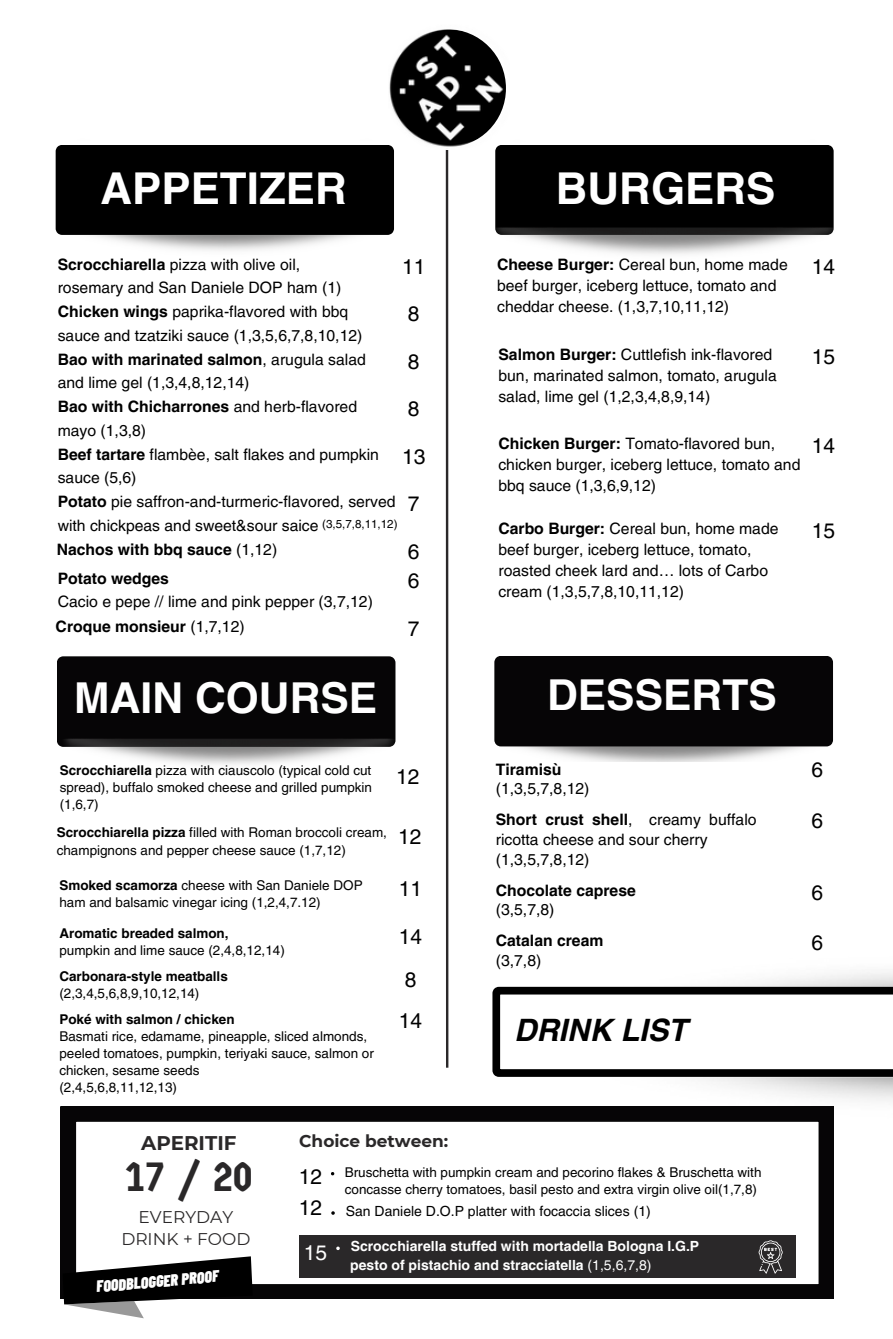
<style>
.page{position:relative;width:893px;height:1339px;background:#fff}
.page>*{position:absolute;margin:0;border:0;box-sizing:border-box;transform-origin:0 0}
.t1{font:700 43.93px "Helvetica LT Pro";color:#fff}
.t2{font:42.88px "Germania One";color:#2a2829}
.t3{font:700 42.52px "Helvetica LT Pro";color:#fff}
.t4{font:italic 700 30.8px "Helvetica LT Pro";color:#000}
.t5{font:21px "Helvetica LT Pro";color:#000}
.t6{font:21px "Helvetica LT Pro";color:#fff}
.t7{font:700 19.78px "Montserrat";color:#2a2829}
.t8{font:16.97px/22.2px "Montserrat";color:#2a2829;text-align:center}
.t9{font:700 16.97px "Montserrat";color:#2a2829}
.t10{font:italic 900 16.28px "Barlow Condensed";color:#fff}
.t11{font:15.75px/21px "Helvetica LT Pro";color:#000}
.t12{font:700 15.75px "Helvetica LT Pro";color:#000}
.t13{font:700 14px "Helvetica LT Pro";color:#fff}
.t14{font:14px "Helvetica LT Pro";color:#000}
.t15{font:13.47px/16.8px "Helvetica LT Pro";color:#000}
.t16{font:700 13.47px "Helvetica LT Pro";color:#000}
.t17{font:11.55px "Helvetica LT Pro";color:#000}
.s1{font-weight:700}
.s2{font-weight:400}
</style>
<div class="page">
<hr style="left:446px;top:120px;width:2px;height:947px;background:#2a2829">
<div style="left:56px;top:145px;width:338px;height:90px;background:#000"></div>
<img style="left:389px;top:29px;width:117px;height:120px">
<img style="left:499px;top:746px;width:330px;height:16px">
<div style="left:494px;top:656px;width:339px;height:90px;background:#060506"></div>
<img style="left:741px;top:972px;width:151px;height:151px">
<svg style="left:492px;top:978px;width:400px;height:108px"></svg>
<svg style="left:61px;top:1106px;width:772px;height:193px"></svg>
<svg style="left:63px;top:1256px;width:190px;height:62px"></svg>
<div style="left:299px;top:1235px;width:496px;height:43px;background:#2a2829"></div>
<img style="left:489px;top:132px;width:345px;height:122px">
<img style="left:59px;top:656px;width:337px;height:109px">
<svg style="left:758px;top:1240px;width:24px;height:33px"></svg>
<svg style="left:336px;top:1246px;width:4px;height:4px"></svg>
<svg style="left:331px;top:1211px;width:4px;height:4px"></svg>
<p class="t1" style="left:100px;top:173px;width:248px">APPETIZER</p>
<p class="t1" style="left:556px;top:173px;width:221px">BURGERS</p>
<p class="t11" style="left:58px;top:254px;width:285px;line-height:23.6px"><span class="s1">Scrocchiarella</span> pizza with olive oil, rosemary and San Daniele DOP ham (1)</p>
<p class="t11" style="left:58px;top:303px;width:292px"><span class="s1">Chicken wings</span> paprika-flavored with bbq</p>
<p class="t11" style="left:58px;top:326px;width:306px">sauce and tzatziki sauce (1,3,5,6,7,8,10,12)</p>
<p class="t11" style="left:58px;top:349px;width:309px;line-height:23.6px"><span class="s1">Bao with marinated salmon</span>, arugula salad and lime gel (1,3,4,8,12,14)</p>
<p class="t11" style="left:58px;top:396px;width:301px;line-height:23.6px"><span class="s1">Bao with Chicharrones</span> and herb-flavored mayo (1,3,8)</p>
<p class="t5" style="left:402px;top:259px;width:25px">11</p>
<p class="t5" style="left:408px;top:306px;width:13px">8</p>
<p class="t5" style="left:408px;top:354px;width:13px">8</p>
<p class="t5" style="left:408px;top:401px;width:13px">8</p>
<p class="t11" style="left:58px;top:444px;width:323px;line-height:23.6px"><span class="s1">Beef tartare</span> flambèe, salt flakes and pumpkin sauce (5,6)</p>
<p class="t11" style="left:58px;top:493px;width:339px"><span class="s1">Potato</span> pie saffron-and-turmeric-flavored, served</p>
<p class="t11" style="left:58px;top:516px;width:262px">with chickpeas and sweet&amp;sour saice</p>
<p class="t12" style="left:58px;top:572px;width:113px">Potato wedges</p>
<p class="t11" style="left:58px;top:593px;width:317px">Cacio e pepe // lime and pink pepper (3,7,12)</p>
<p class="t5" style="left:402px;top:449px;width:25px">13</p>
<p class="t5" style="left:408px;top:496px;width:13px">7</p>
<p class="t17" style="left:322px;top:520px;width:77px">(3,5,7,8,11,12)</p>
<p class="t12" style="left:57px;top:544px;width:222px">Nachos with bbq sauce <span class="s2">(1,12)</span></p>
<p class="t5" style="left:408px;top:544px;width:13px">6</p>
<p class="t5" style="left:408px;top:573px;width:13px">6</p>
<p class="t12" style="left:56px;top:621px;width:190px">Croque monsieur <span class="s2">(1,7,12)</span></p>
<p class="t5" style="left:408px;top:621px;width:13px">7</p>
<p class="t3" style="left:74px;top:682px;width:304px">MAIN COURSE</p>
<p class="t11" style="left:497px;top:255px;width:292px"><span class="s1">Cheese Burger:</span> Cereal bun, home made beef burger, iceberg lettuce, tomato and cheddar cheese. (1,3,7,10,11,12)</p>
<p class="t11" style="left:498px;top:345px;width:280px"><span class="s1">Salmon Burger:</span> Cuttlefish ink-flavored bun, marinated salmon, tomato, arugula salad, lime gel (1,2,3,4,8,9,14)</p>
<p class="t11" style="left:498px;top:435px;width:303px"><span class="s1">Chicken Burger:</span> Tomato-flavored bun, chicken burger, iceberg lettuce, tomato and bbq sauce (1,3,6,9,12)</p>
<p class="t11" style="left:498px;top:519px;width:281px"><span class="s1">Carbo Burger:</span> Cereal bun, home made beef burger, iceberg lettuce, tomato, roasted cheek lard and… lots of Carbo cream (1,3,5,7,8,10,11,12)</p>
<p class="t5" style="left:811px;top:259px;width:25px">14</p>
<p class="t5" style="left:811px;top:349px;width:25px">15</p>
<p class="t5" style="left:811px;top:438px;width:25px">14</p>
<p class="t5" style="left:811px;top:523px;width:25px">15</p>
<p class="t3" style="left:547px;top:679px;width:231px">DESSERTS</p>
<p class="t15" style="left:60px;top:763px;width:314px;text-align:justify"><span class="s1">Scrocchiarella</span> pizza with ciauscolo (typical cold cut spread), buffalo smoked cheese and grilled pumpkin (1,6,7)</p>
<p class="t5" style="left:396px;top:769px;width:25px">12</p>
<p class="t5" style="left:398px;top:829px;width:25px">12</p>
<p class="t5" style="left:399px;top:880px;width:25px">11</p>
<p class="t5" style="left:399px;top:929px;width:25px">14</p>
<p class="t5" style="left:405px;top:972px;width:13px">8</p>
<p class="t5" style="left:399px;top:1013px;width:25px">14</p>
<p class="t15" style="left:57px;top:825px;width:332px;line-height:18px"><span class="s1">Scrocchiarella pizza</span> filled with Roman broccoli cream, champignons and pepper cheese sauce (1,7,12)</p>
<p class="t15" style="left:59px;top:878px;width:305px"><span class="s1">Smoked scamorza</span> cheese with San Daniele DOP ham and balsamic vinegar icing (1,2,4,7.12)</p>
<p class="t16" style="left:59px;top:928px;width:171px">Aromatic breaded salmon,</p>
<p class="t15" style="left:59px;top:943px;width:227px">pumpkin and lime sauce (2,4,8,12,14)</p>
<p class="t16" style="left:59px;top:971px;width:170px">Carbonara-style meatballs</p>
<p class="t15" style="left:59px;top:986px;width:142px">(2,3,4,5,6,8,9,10,12,14)</p>
<p class="t16" style="left:59px;top:1014px;width:177px">Poké with salmon / chicken</p>
<p class="t15" style="left:59px;top:1029px;width:316px">Basmati rice, edamame, pineapple, sliced almonds, peeled tomatoes, pumpkin, teriyaki sauce, salmon or chicken, sesame seeds</p>
<p class="t15" style="left:59px;top:1080px;width:119px">(2,4,5,6,8,11,12,13)</p>
<p class="t12" style="left:496px;top:763px;width:67px">Tiramisù</p>
<p class="t11" style="left:496px;top:780px;width:95px">(1,3,5,7,8,12)</p>
<p class="t11" style="left:496px;top:811px;width:262px;line-height:19.6px"><span class="s1">Short crust shell</span>, creamy buffalo ricotta cheese and sour cherry</p>
<p class="t11" style="left:496px;top:850px;width:95px">(1,3,5,7,8,12)</p>
<p class="t12" style="left:496px;top:884px;width:141px">Chocolate caprese</p>
<p class="t11" style="left:496px;top:901px;width:60px">(3,5,7,8)</p>
<p class="t12" style="left:496px;top:935px;width:109px">Catalan cream</p>
<p class="t11" style="left:496px;top:951px;width:47px">(3,7,8)</p>
<p class="t4" style="left:514px;top:1019px;width:174px">DRINK LIST</p>
<p class="t7" style="left:141px;top:1131px;width:97px">APERITIF</p>
<p class="t2" style="left:124px;top:1152px;width:130px">17 / 20</p>
<p class="t8" style="left:121px;top:1206px;width:131px">EVERYDAY<br>DRINK + FOOD</p>
<p class="t10" style="left:95px;top:1276px;width:124px;rotate:-5deg">FOODBLOGGER PROOF</p>
<p class="t9" style="left:299px;top:1131px;width:150px">Choice between:</p>
<p class="t5" style="left:299px;top:1169px;width:25px">12</p>
<p class="t15" style="left:345px;top:1164px;width:418px;line-height:17.8px">Bruschetta with pumpkin cream and pecorino flakes &amp; Bruschetta with concasse cherry tomatoes, basil pesto and extra virgin olive oil(1,7,8)</p>
<p class="t5" style="left:299px;top:1200px;width:25px">12</p>
<p class="t14" style="left:346px;top:1206px;width:306px">San Daniele D.O.P platter with focaccia slices (1)</p>
<p class="t6" style="left:304px;top:1244px;width:25px">15</p>
<p class="t13" style="left:351px;top:1241px;width:350px">Scrocchiarella stuffed with mortadella Bologna I.G.P</p>
<p class="t13" style="left:350px;top:1260px;width:303px">pesto of pistachio and stracciatella <span class="s2">(1,5,6,7,8)</span></p>
<p class="t5" style="left:811px;top:762px;width:13px">6</p>
<p class="t5" style="left:811px;top:813px;width:13px">6</p>
<p class="t5" style="left:811px;top:884px;width:13px">6</p>
<p class="t5" style="left:811px;top:935px;width:13px">6</p>
</div>
